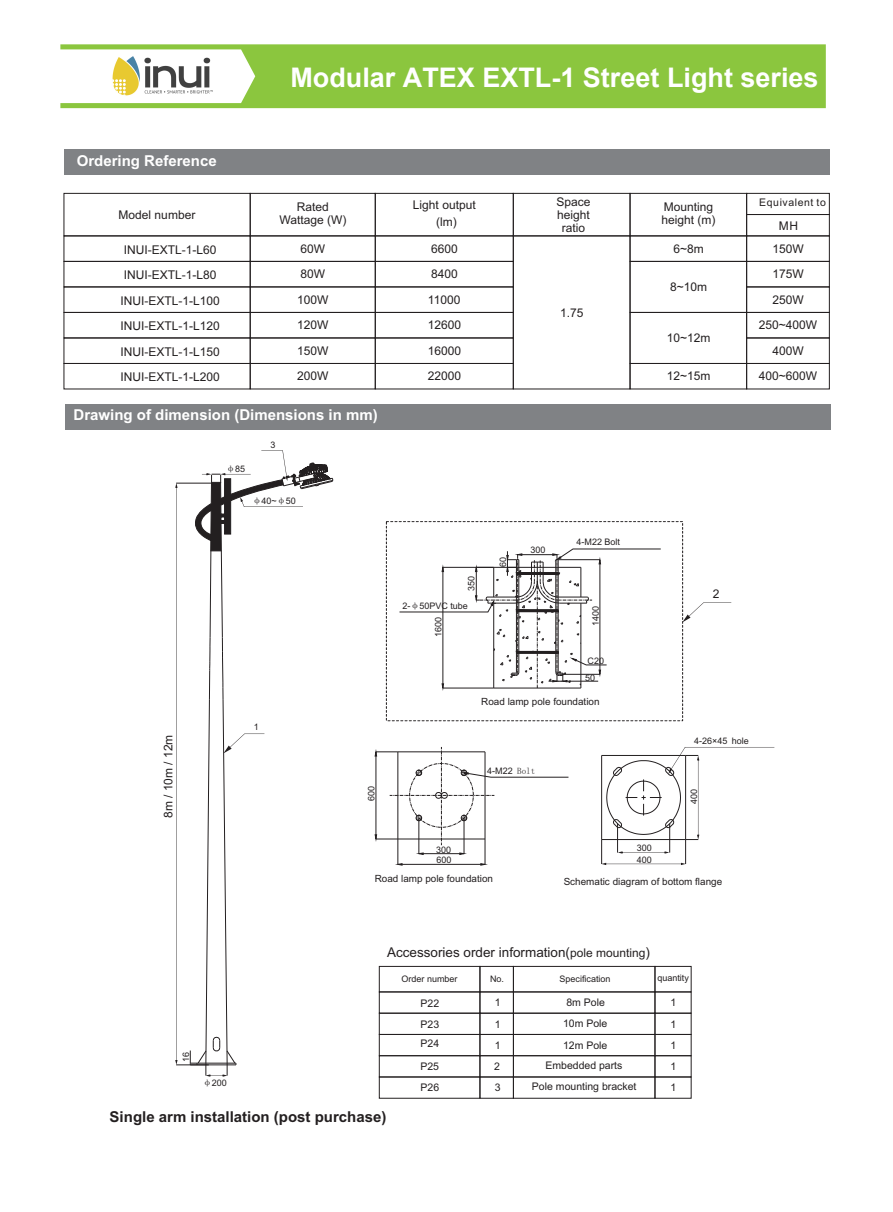
<style>
.page{position:relative;width:893px;height:1212px;background:#fff}
.page>*{position:absolute;margin:0;border:0;box-sizing:border-box;transform-origin:0 0}
.t1{font:700 27px "Arial";color:#fff}
.t2{font:700 15px "Arial";color:#fff}
.t3{font:700 15px "Arial";color:#231f20}
.t4{font:13.5px "Arial";color:#231f20}
.t5{font:12px/25.5px "Arial";color:#231f20;text-align:center}
.t6{font:12px/25.5px "Arial";color:#231f20}
.t7{font:10.5px/21.3px "Arial";color:#231f20}
.t8{font:10.5px "Arial";letter-spacing:.055em;color:#231f20}
.t9{font:9.9px "Arial";color:#231f20}
.t10{font:9px/11.6px "Arial";color:#231f20}
.t11{font:9px "N Sim Sun";color:#231f20}
.s1{font-style:inherit}
.s2{font-family:"N Sim Sun"}
.s3{font-size:12px}
</style>
<div class="page">
<div style="left:65px;top:404px;width:766px;height:25px;background:#808285"></div>
<div style="left:64px;top:150px;width:765px;height:25px;background:#808285"></div>
<svg style="left:601px;top:747px;width:173px;height:118px"></svg>
<svg style="left:375px;top:747px;width:194px;height:119px"></svg>
<svg style="left:399px;top:548px;width:262px;height:142px"></svg>
<div style="left:386px;top:521px;width:297px;height:200px;border:1px dashed #231f20"></div>
<svg style="left:682px;top:602px;width:49px;height:20px"></svg>
<div style="left:513px;top:193px;width:117px;height:43px;border:1px solid #231f20"></div>
<div style="left:630px;top:193px;width:117px;height:43px;border:1px solid #231f20"></div>
<div style="left:64px;top:193px;width:186px;height:43px;border:1px solid #231f20"></div>
<div style="left:375px;top:193px;width:138px;height:43px;border:1px solid #231f20"></div>
<div style="left:250px;top:193px;width:125px;height:43px;border:1px solid #231f20"></div>
<div style="left:375px;top:261px;width:138px;height:26px;border:1px solid #231f20"></div>
<div style="left:375px;top:312px;width:138px;height:26px;border:1px solid #231f20"></div>
<div style="left:64px;top:261px;width:186px;height:26px;border:1px solid #231f20"></div>
<div style="left:64px;top:312px;width:186px;height:26px;border:1px solid #231f20"></div>
<div style="left:630px;top:312px;width:117px;height:52px;border:1px solid #231f20"></div>
<div style="left:746px;top:261px;width:83px;height:26px;border:1px solid #231f20"></div>
<div style="left:250px;top:261px;width:125px;height:26px;border:1px solid #231f20"></div>
<div style="left:250px;top:312px;width:125px;height:26px;border:1px solid #231f20"></div>
<div style="left:746px;top:312px;width:83px;height:26px;border:1px solid #231f20"></div>
<div style="left:746px;top:363px;width:83px;height:26px;border:1px solid #231f20"></div>
<div style="left:375px;top:363px;width:138px;height:26px;border:1px solid #231f20"></div>
<div style="left:64px;top:363px;width:186px;height:26px;border:1px solid #231f20"></div>
<div style="left:250px;top:363px;width:125px;height:26px;border:1px solid #231f20"></div>
<div style="left:630px;top:363px;width:117px;height:26px;border:1px solid #231f20"></div>
<hr style="left:176px;top:483px;width:36px;height:1px;background:#231f20">
<hr style="left:176px;top:1064px;width:33px;height:1px;background:#231f20">
<svg style="left:175px;top:483px;width:3px;height:582px"></svg>
<div style="left:379px;top:966px;width:101px;height:26px;border:1px solid #231f20"></div>
<div style="left:480px;top:966px;width:34px;height:26px;border:1px solid #231f20"></div>
<div style="left:513px;top:966px;width:142px;height:26px;border:1px solid #231f20"></div>
<div style="left:480px;top:1013px;width:34px;height:22px;border:1px solid #231f20"></div>
<div style="left:513px;top:1013px;width:142px;height:22px;border:1px solid #231f20"></div>
<div style="left:655px;top:1013px;width:36px;height:22px;border:1px solid #231f20"></div>
<div style="left:480px;top:1034px;width:34px;height:22px;border:1px solid #231f20"></div>
<div style="left:513px;top:1034px;width:142px;height:22px;border:1px solid #231f20"></div>
<div style="left:655px;top:1034px;width:36px;height:22px;border:1px solid #231f20"></div>
<div style="left:480px;top:1055px;width:34px;height:22px;border:1px solid #231f20"></div>
<div style="left:513px;top:1055px;width:142px;height:22px;border:1px solid #231f20"></div>
<div style="left:655px;top:1055px;width:36px;height:22px;border:1px solid #231f20"></div>
<div style="left:379px;top:1055px;width:101px;height:22px;border:1px solid #231f20"></div>
<div style="left:379px;top:1013px;width:101px;height:22px;border:1px solid #231f20"></div>
<div style="left:379px;top:1034px;width:101px;height:22px;border:1px solid #231f20"></div>
<div style="left:655px;top:966px;width:36px;height:26px;border:1px solid #231f20"></div>
<svg style="left:746px;top:193px;width:84px;height:43px"></svg>
<div style="left:375px;top:236px;width:138px;height:26px;border:1px solid #231f20"></div>
<div style="left:64px;top:236px;width:186px;height:26px;border:1px solid #231f20"></div>
<div style="left:250px;top:236px;width:125px;height:26px;border:1px solid #231f20"></div>
<div style="left:630px;top:236px;width:117px;height:26px;border:1px solid #231f20"></div>
<div style="left:746px;top:236px;width:83px;height:26px;border:1px solid #231f20"></div>
<svg style="left:190px;top:450px;width:143px;height:627px"></svg>
<div style="left:480px;top:1077px;width:34px;height:21px;border:1px solid #231f20"></div>
<div style="left:513px;top:1077px;width:142px;height:21px;border:1px solid #231f20"></div>
<div style="left:655px;top:1077px;width:36px;height:21px;border:1px solid #231f20"></div>
<div style="left:379px;top:1077px;width:101px;height:21px;border:1px solid #231f20"></div>
<svg style="left:60px;top:44px;width:766px;height:64px;fill:#8bc63e"></svg>
<img style="left:103px;top:51px;width:118px;height:50px">
<p class="t2" style="left:77px;top:155px;width:142px">Ordering Reference</p>
<h1 class="t1" style="left:290px;top:60px;width:530px">Modular ATEX EXTL-1 Street Light series</h1>
<p class="t5" style="left:119px;top:203px;width:78px">Model number</p>
<p class="t5" style="left:413px;top:197px;width:64px;line-height:17.4px">Light output (lm)</p>
<p class="t5" style="left:557px;top:196px;width:36px;line-height:13.4px">Space height ratio</p>
<p class="t5" style="left:661px;top:201px;width:56px;line-height:13.4px;text-align:left">Mounting height (m)</p>
<p class="t5" style="left:280px;top:201px;width:68px;line-height:13.4px">Rated<br>Wattage (W)</p>
<p class="t8" style="left:759px;top:199px;width:68px">Equivalent to</p>
<p class="t5" style="left:779px;top:214px;width:21px">MH</p>
<p class="t6" style="left:124px;top:237px;width:94px">INUI-EXTL-1<span class="s1">-L60</span></p>
<p class="t5" style="left:300px;top:237px;width:26px">60W</p>
<p class="t5" style="left:431px;top:237px;width:28px">6600</p>
<p class="t5" style="left:673px;top:237px;width:32px">6~8m</p>
<p class="t5" style="left:772px;top:237px;width:33px">150W</p>
<p class="t6" style="left:120px;top:262px;width:101px">INUI-EXTL-1<span class="s1">-L80<br></span>INUI-EXTL-1<span class="s1">-L100<br></span>INUI-EXTL-1<span class="s1">-L120<br></span>INUI-EXTL-1<span class="s1">-L150<br></span>INUI-EXTL-1<span class="s1">-L200</span></p>
<p class="t5" style="left:297px;top:263px;width:33px;text-align:left">80W<br>100W<br>120W<br>150W<br>200W</p>
<p class="t2" style="left:74px;top:409px;width:306px">Drawing of dimension (Dimensions in mm)</p>
<p class="t10" style="left:226px;top:463px;width:21px"><span class="s2">φ</span>85</p>
<p class="t10" style="left:270px;top:439px;width:7px">3</p>
<p class="t10" style="left:252px;top:496px;width:45px"><span class="s2">φ</span>40~<span class="s2">φ</span>50</p>
<p class="t5" style="left:428px;top:263px;width:35px;text-align:left">8400<br>11000<br>12600</p>
<p class="t5" style="left:428px;top:339px;width:35px">16000</p>
<p class="t5" style="left:428px;top:365px;width:35px">22000</p>
<p class="t5" style="left:560px;top:301px;width:25px">1.75</p>
<p class="t5" style="left:670px;top:275px;width:39px">8~10m</p>
<p class="t5" style="left:667px;top:326px;width:45px">10~12m</p>
<p class="t5" style="left:667px;top:365px;width:45px">12~15m</p>
<p class="t5" style="left:759px;top:263px;width:60px">175W<br>250W<br>250~400W<br>400W<br>400~600W</p>
<p class="t5" style="left:157px;top:818px;width:85px;rotate:-90deg">8m / 10m / 12m</p>
<p class="t10" style="left:254px;top:721px;width:7px">1</p>
<p class="t10" style="left:366px;top:801px;width:17px;rotate:-90deg">600</p>
<p class="t10" style="left:466px;top:591px;width:17px;rotate:-90deg">350</p>
<p class="t10" style="left:402px;top:601px;width:67px">2- 50PVC tube</p>
<p class="t11" style="left:410px;top:601px;width:10px">φ</p>
<p class="t10" style="left:433px;top:637px;width:22px;rotate:-90deg">1600</p>
<p class="t10" style="left:498px;top:567px;width:12px;rotate:-90deg">60</p>
<p class="t10" style="left:531px;top:545px;width:17px">300</p>
<p class="t10" style="left:577px;top:537px;width:45px">4-M22 Bolt</p>
<p class="t10" style="left:591px;top:626px;width:22px;rotate:-90deg">1400</p>
<p class="t10" style="left:585px;top:653px;width:20px;line-height:17.1px">C20<br>50</p>
<p class="t9" style="left:481px;top:698px;width:120px">Road lamp pole foundation</p>
<p class="t10" style="left:487px;top:765px;width:50px">4-M22 <span class="s2">Bolt</span></p>
<p class="t10" style="left:436px;top:845px;width:17px">300</p>
<p class="t10" style="left:436px;top:855px;width:17px">600</p>
<p class="t10" style="left:637px;top:843px;width:17px">300<br>400</p>
<p class="t5" style="left:713px;top:583px;width:8px">2</p>
<p class="t10" style="left:694px;top:736px;width:56px">4-26×45 hole</p>
<p class="t10" style="left:689px;top:804px;width:17px;rotate:-90deg">400</p>
<p class="t9" style="left:375px;top:875px;width:120px">Road lamp pole foundation</p>
<p class="t9" style="left:564px;top:877px;width:160px">Schematic diagram of bottom flange</p>
<p class="t10" style="left:181px;top:1062px;width:12px;rotate:-90deg">16</p>
<p class="t10" style="left:203px;top:1078px;width:26px"><span class="s2">φ</span>200</p>
<p class="t4" style="left:387px;top:947px;width:264px">Accessories order information(<span class="s3">pole mounting</span>)</p>
<p class="t7" style="left:495px;top:993px;width:7px">1</p>
<p class="t7" style="left:566px;top:992px;width:40px">8m Pole</p>
<p class="t7" style="left:670px;top:993px;width:7px">1<br>1</p>
<p class="t10" style="left:657px;top:973px;width:33px">quantity</p>
<p class="t10" style="left:402px;top:974px;width:58px">Order number</p>
<p class="t10" style="left:490px;top:974px;width:16px">No.</p>
<p class="t10" style="left:560px;top:974px;width:53px">Specification</p>
<p class="t7" style="left:421px;top:994px;width:20px">P22</p>
<p class="t7" style="left:563px;top:1014px;width:46px;line-height:21.8px">10m Pole<br>12m Pole</p>
<p class="t7" style="left:420px;top:1015px;width:20px;line-height:19.8px">P23<br>P24</p>
<p class="t7" style="left:495px;top:1014px;width:7px">1<br>1</p>
<p class="t7" style="left:670px;top:1035px;width:7px">1</p>
<p class="t7" style="left:420px;top:1057px;width:20px">P25</p>
<p class="t7" style="left:494px;top:1057px;width:7px">2</p>
<p class="t7" style="left:545px;top:1056px;width:79px">Embedded parts</p>
<p class="t7" style="left:670px;top:1057px;width:7px">1</p>
<p class="t7" style="left:420px;top:1078px;width:20px">P26</p>
<p class="t7" style="left:495px;top:1078px;width:7px">3</p>
<p class="t7" style="left:532px;top:1077px;width:106px">Pole mounting bracket</p>
<p class="t7" style="left:670px;top:1078px;width:7px">1</p>
<p class="t3" style="left:110px;top:1111px;width:278px">Single arm installation (post purchase)</p>
</div>
